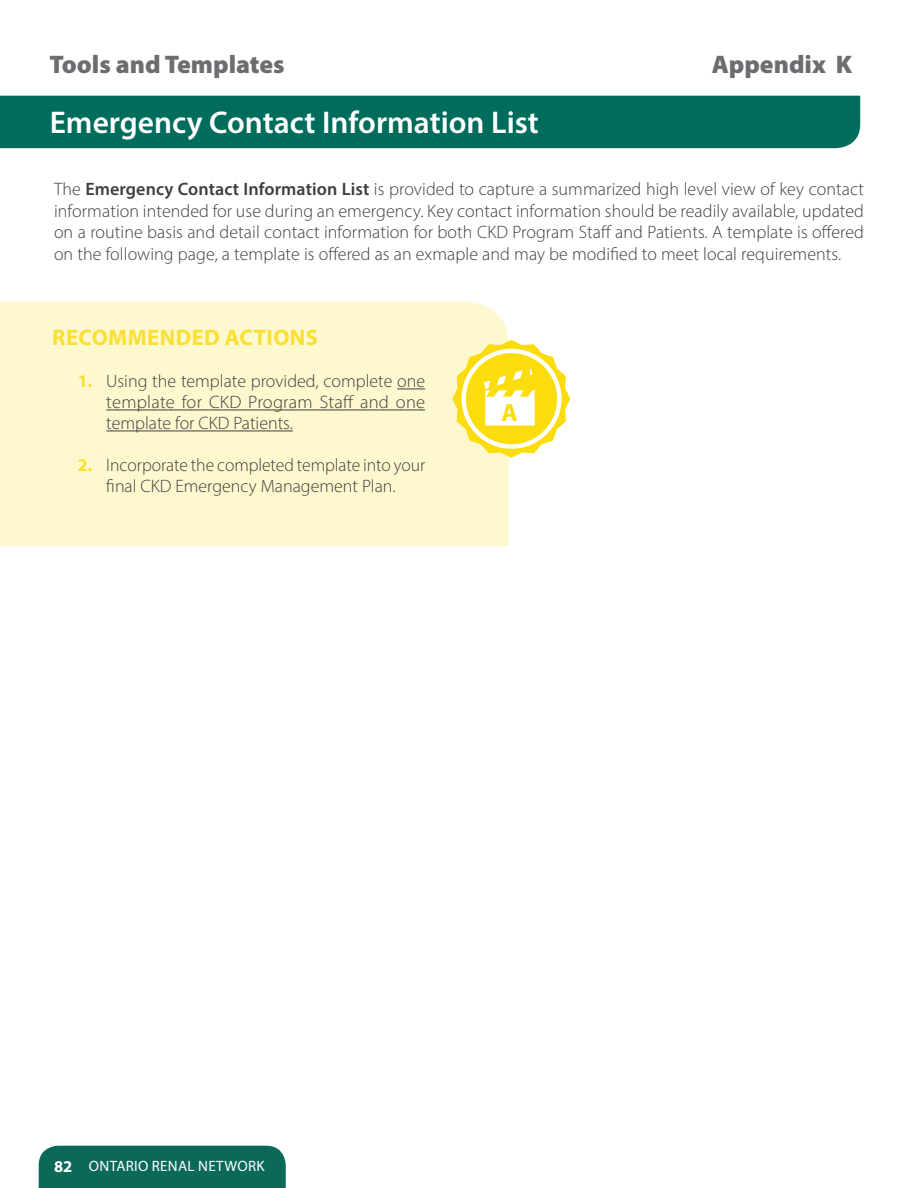
<style>
.page{position:relative;width:918px;height:1188px;background:#fff}
.page>*{position:absolute;margin:0;border:0;box-sizing:border-box;transform-origin:0 0}
.t1{font:600 31.5px "Myriad Pro";color:#fff}
.t2{font:900 25.5px "Myriad Pro";color:#6c6d70}
.t3{font:700 24.9px "Myriad Pro";color:#fbdd0d}
.Paragraph_Style_1{font:700 22.5px "Myriad Pro";letter-spacing:.02em;color:#fbe034}
.Paragraph_Style_1-2{font:300 18px/21.6px "Myriad Pro";color:#3e3e3f;text-align:justify}
.t4{font:15px "Myriad Pro";letter-spacing:.02em;color:#fff}
.s1{font-weight:600}
.s2{font-weight:700;color:#fbe034}
.s3{font-weight:700;font-size:16.5px}
</style>
<div class="page">
<div style="left:39px;top:1146px;width:247px;height:42px;background:#0a6959"></div>
<div style="left:0;top:96px;width:860px;height:52px;background:#006c5b"></div>
<div style="left:0;top:302px;width:509px;height:244px;background:#fef8cf"></div>
<svg style="left:452px;top:340px;width:118px;height:118px"></svg>
<svg style="left:397px;top:388px;width:28px;height:1px"></svg>
<hr style="left:106px;top:409px;width:319px;height:1px;background:#3e3e3f">
<hr style="left:106px;top:430px;width:187px;height:1px;background:#3e3e3f">
<p class="t2" style="left:49px;top:47px;width:237px">Tools and Templates</p>
<p class="t2" style="left:712px;top:47px;width:142px">Appendix K</p>
<h1 class="t1" style="left:50px;top:102px;width:491px">Emergency Contact Information List</h1>
<p class="Paragraph_Style_1-2" style="left:54px;top:178px;width:812px">The <span class="s1">Emergency Contact Information List</span> is provided to capture a summarized high level view of key contact information intended for use during an emergency. Key contact information should be readily available, updated on a routine basis and detail contact information for both CKD Program Staff and Patients. A template is offered on the following page, a template is offered as an exmaple and may be modified to meet local requirements.</p>
<p class="Paragraph_Style_1" style="left:52px;top:323px;width:267px">RECOMMENDED ACTIONS</p>
<p class="Paragraph_Style_1-2" style="left:106px;top:370px;width:320px;line-height:21px;text-indent:-29px"><span class="s2">1.</span> Using the template provided, complete one template for CKD Program Staff and one template for CKD Patients.</p>
<p class="Paragraph_Style_1-2" style="left:78px;top:454px;width:349px;line-height:21px;text-align:center"><span class="s2">2.</span> Incorporate the completed template into your final CKD Emergency Management Plan.</p>
<h3 class="t3" style="left:501px;top:396px;width:18px">A</h3>
<p class="t4" style="left:54px;top:1157px;width:212px"><span class="s3">82</span> ONTARIO RENAL NETWORK</p>
</div>
